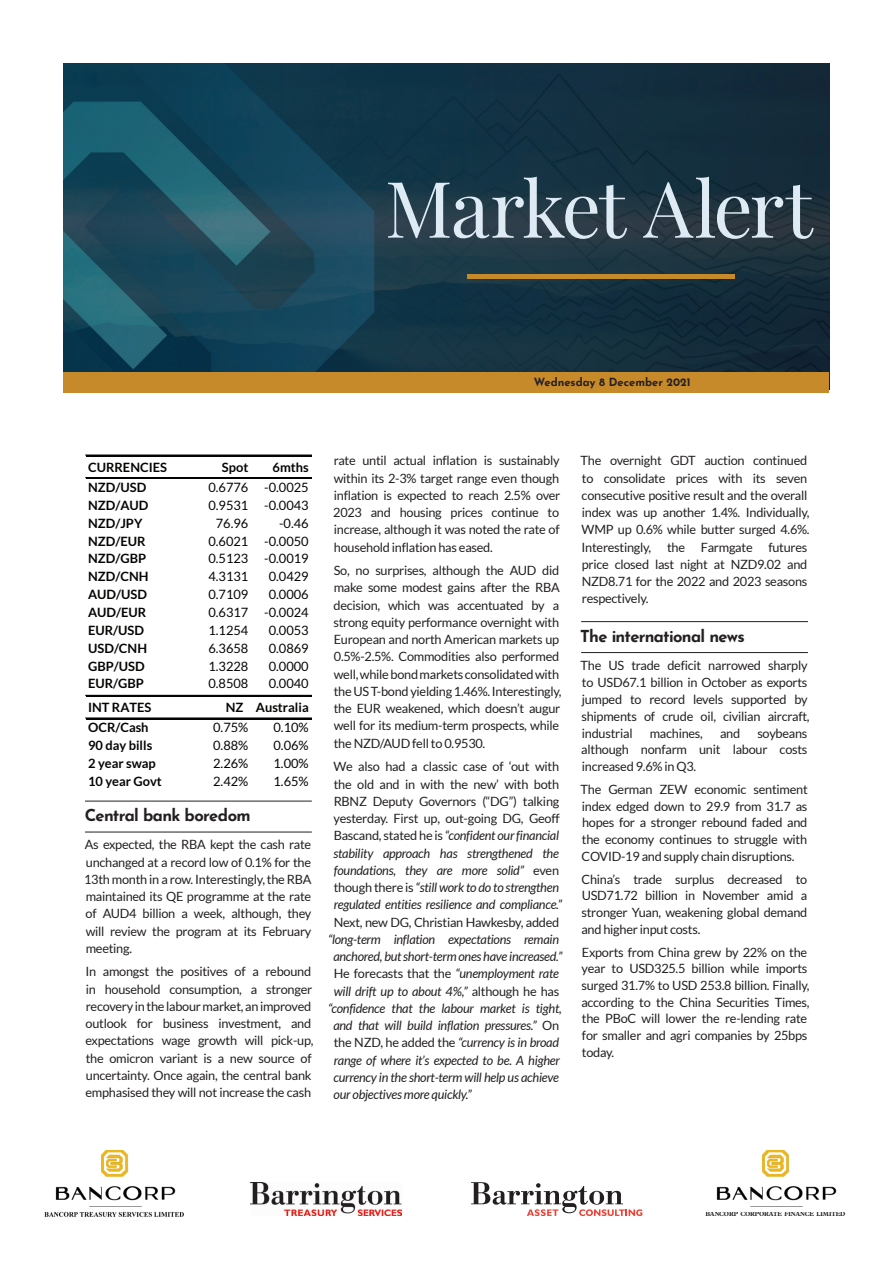
<style>
.page{position:relative;width:893px;height:1263px;background:#fff}
.page>*{position:absolute;margin:0;border:0;box-sizing:border-box;transform-origin:0 0}
.t1{font:78px "Playfair Display";letter-spacing:-.03em;color:#deeaf4}
.t2{font:700 16.5px "Josefin Sans";letter-spacing:-.04em;color:#231f20}
.t3{font:12.9px "Lato";color:#040503}
.t4{font:700 12.9px "Lato";color:#040503}
.t5{font:12.75px/17.2px "Lato";letter-spacing:-.02em;color:#231f20}
.t6{font:italic 12.75px "Lato";letter-spacing:-.02em;color:#231f20}
.t7{font:700 11.25px "Josefin Sans";color:#231f20}
.t8{font:700 6.45px "Plantin Std";letter-spacing:-.01em;color:#231f20;scale:.93 1}
.s1{font-style:italic}
.s2{font-style:normal}
</style>
<div class="page">
<hr style="left:85px;top:801px;width:227px;height:1px;background:#231f20">
<hr style="left:85px;top:832px;width:227px;height:1px;background:#231f20">
<hr style="left:86px;top:455px;width:225px;height:1px;background:#040503">
<hr style="left:86px;top:477px;width:225px;height:1px;background:#040503">
<hr style="left:86px;top:478px;width:225px;height:1px;background:#040503">
<hr style="left:86px;top:695px;width:225px;height:1px;background:#040503">
<hr style="left:86px;top:718px;width:225px;height:1px;background:#040503">
<hr style="left:581px;top:621px;width:227px;height:1px;background:#231f20">
<hr style="left:581px;top:652px;width:227px;height:1px;background:#231f20">
<img style="left:44px;top:1150px;width:140px;height:67px">
<img style="left:251px;top:1182px;width:151px;height:33px">
<img style="left:716px;top:1150px;width:121px;height:57px">
<img style="left:64px;top:64px;width:765px;height:308px">
<div style="left:64px;top:372px;width:765px;height:21px;background:#c78a2a"></div>
<hr style="left:467px;top:275px;width:268px;height:4px;background:#c78a2a">
<svg style="left:471px;top:1182px;width:171px;height:34px"></svg>
<h1 class="t1" style="left:385px;top:148px;width:429px">Market Alert</h1>
<p class="t7" style="left:534px;top:372px;width:158px">Wednesday 8 December 2021</p>
<p class="t4" style="left:88px;top:460px;width:81px">CURRENCIES</p>
<p class="t4" style="left:222px;top:460px;width:28px">Spot</p>
<p class="t4" style="left:273px;top:460px;width:38px">6mths</p>
<p class="t4" style="left:88px;top:480px;width:60px">NZD/USD</p>
<p class="t3" style="left:208px;top:480px;width:102px">0.6776 -0.0025</p>
<p class="t4" style="left:88px;top:498px;width:62px">NZD/AUD</p>
<p class="t3" style="left:208px;top:498px;width:102px">0.9531 -0.0043</p>
<p class="t4" style="left:88px;top:516px;width:56px">NZD/JPY</p>
<p class="t3" style="left:216px;top:516px;width:34px">76.96</p>
<p class="t3" style="left:279px;top:516px;width:31px">-0.46</p>
<p class="t4" style="left:88px;top:533px;width:59px">NZD/EUR</p>
<p class="t3" style="left:208px;top:534px;width:102px">0.6021 -0.0050</p>
<p class="t4" style="left:88px;top:551px;width:59px">NZD/GBP</p>
<p class="t3" style="left:208px;top:552px;width:102px">0.5123 -0.0019</p>
<p class="t4" style="left:88px;top:569px;width:62px">NZD/CNH</p>
<p class="t3" style="left:208px;top:569px;width:42px">4.3131</p>
<p class="t3" style="left:269px;top:569px;width:42px">0.0429</p>
<p class="t4" style="left:88px;top:587px;width:60px">AUD/USD</p>
<p class="t3" style="left:208px;top:587px;width:42px">0.7109</p>
<p class="t3" style="left:269px;top:587px;width:42px">0.0006</p>
<p class="t4" style="left:88px;top:605px;width:60px">AUD/EUR</p>
<p class="t3" style="left:208px;top:605px;width:102px">0.6317 -0.0024</p>
<p class="t4" style="left:88px;top:623px;width:58px">EUR/USD</p>
<p class="t3" style="left:208px;top:623px;width:42px">1.1254</p>
<p class="t3" style="left:269px;top:623px;width:42px">0.0053</p>
<p class="t4" style="left:88px;top:641px;width:61px">USD/CNH</p>
<p class="t3" style="left:208px;top:641px;width:42px">6.3658</p>
<p class="t3" style="left:269px;top:641px;width:42px">0.0869</p>
<p class="t4" style="left:88px;top:658px;width:58px">GBP/USD</p>
<p class="t3" style="left:208px;top:659px;width:42px">1.3228</p>
<p class="t3" style="left:269px;top:659px;width:42px">0.0000</p>
<p class="t4" style="left:88px;top:676px;width:57px">EUR/GBP</p>
<p class="t3" style="left:208px;top:676px;width:42px">0.8508</p>
<p class="t3" style="left:269px;top:676px;width:42px">0.0040</p>
<p class="t4" style="left:88px;top:700px;width:65px">INT RATES</p>
<p class="t4" style="left:226px;top:700px;width:85px">NZ Australia</p>
<p class="t4" style="left:88px;top:720px;width:62px">OCR/Cash</p>
<p class="t3" style="left:213px;top:721px;width:37px">0.75%</p>
<p class="t3" style="left:273px;top:721px;width:37px">0.10%</p>
<p class="t4" style="left:88px;top:738px;width:66px">90 day bills</p>
<p class="t3" style="left:213px;top:738px;width:37px">0.88%</p>
<p class="t3" style="left:273px;top:738px;width:37px">0.06%</p>
<p class="t4" style="left:88px;top:756px;width:69px">2 year swap</p>
<p class="t3" style="left:213px;top:756px;width:37px">2.26%</p>
<p class="t3" style="left:273px;top:756px;width:37px">1.00%</p>
<p class="t4" style="left:88px;top:774px;width:75px">10 year Govt</p>
<p class="t3" style="left:213px;top:774px;width:37px">2.42%</p>
<p class="t3" style="left:273px;top:774px;width:37px">1.65%</p>
<p class="t2" style="left:85px;top:801px;width:167px">Central bank boredom</p>
<p class="t5" style="left:84px;top:836px;width:229px;text-align:justify">As expected, the RBA kept the cash rate unchanged at a record low of 0.1% for the 13th month in a row. Interestingly, the RBA maintained its QE programme at the rate of AUD4 billion a week, although, they will review the program at its February meeting.</p>
<p class="t5" style="left:85px;top:963px;width:230px">In amongst the positives of a rebound in household consumption, a stronger recovery in the labour market, an improved outlook for business investment, and expectations wage growth will pick-up, the omicron variant is a new source of uncertainty. Once again, the central bank emphasised they will not increase the cash</p>
<p class="t5" style="left:333px;top:452px;width:229px;text-align:justify">rate until actual inflation is sustainably within its 2-3% target range even though inflation is expected to reach 2.5% over 2023 and housing prices continue to increase, although it was noted the rate of household inflation has eased.</p>
<p class="t5" style="left:333px;top:562px;width:230px">So, no surprises, although the AUD did make some modest gains after the RBA decision, which was accentuated by a strong equity performance overnight with European and north American markets up 0.5%-2.5%. Commodities also performed well, while bond markets consolidated with the US T-bond yielding 1.46%. Interestingly, the EUR weakened, which doesn’t augur well for its medium-term prospects, while the NZD/AUD fell to 0.9530.</p>
<p class="t5" style="left:333px;top:758px;width:230px">We also had a classic case of ‘out with the old and in with the new’ with both RBNZ Deputy Governors (“DG”) talking yesterday. First up, out-going DG, Geoff Bascand, stated he is <span class="s1">“confident our financial stability approach has strengthened the foundations, they are more solid”</span> even though there is <span class="s1">“still work to do to strengthen regulated entities resilience and compliance.”</span></p>
<p class="t5" style="left:334px;top:913px;width:227px">Next, new DG, Christian Hawkesby, added</p>
<p class="t6" style="left:328px;top:932px;width:233px">“long-term inflation expectations remain</p>
<p class="t6" style="left:333px;top:949px;width:230px">anchored, but short-term ones have increased.”</p>
<p class="t5" style="left:334px;top:965px;width:227px">He forecasts that the <span class="s1">“unemployment rate</span></p>
<p class="t6" style="left:334px;top:984px;width:227px">will drift up to about 4%,” <span class="s2">although he has</span></p>
<p class="t6" style="left:328px;top:1001px;width:235px">“confidence that the labour market is tight,</p>
<p class="t6" style="left:333px;top:1018px;width:227px">and that will build inflation pressures.” <span class="s2">On</span></p>
<p class="t6" style="left:334px;top:1036px;width:227px"><span class="s2">the NZD, he added the</span> “currency is in broad</p>
<p class="t6" style="left:334px;top:1053px;width:228px">range of where it’s expected to be. A higher</p>
<p class="t6" style="left:333px;top:1070px;width:227px">currency in the short-term will help us achieve</p>
<p class="t6" style="left:334px;top:1087px;width:140px">our objectives more quickly.”</p>
<p class="t5" style="left:581px;top:452px;width:231px">The overnight GDT auction continued to consolidate prices with its seven consecutive positive result and the overall index was up another 1.4%. Individually, WMP up 0.6% while butter surged 4.6%.<br>Interestingly, the Farmgate futures price closed last night at NZD9.02 and NZD8.71 for the 2022 and 2023 seasons respectively.</p>
<p class="t2" style="left:580px;top:621px;width:166px">The international news</p>
<p class="t5" style="left:581px;top:657px;width:231px">The US trade deficit narrowed sharply to USD67.1 billion in October as exports jumped to record levels supported by shipments of crude oil, civilian aircraft, industrial</p>
<p class="t5" style="left:581px;top:725px;width:228px;line-height:16.6px;text-align:justify;text-indent:176px">soybeans although nonfarm unit labour costs increased 9.6% in Q3.</p>
<p class="t5" style="left:581px;top:781px;width:229px;line-height:16.6px;text-align:justify">The German ZEW economic sentiment index edged down to 29.9 from 31.7 as hopes for a stronger rebound faded and the economy continues to struggle with COVID-19 and supply chain disruptions.</p>
<p class="t5" style="left:581px;top:870px;width:228px;line-height:16.6px;text-align:justify">China’s trade surplus decreased to USD71.72 billion in November amid a stronger Yuan, weakening global demand and higher input costs.</p>
<p class="t5" style="left:581px;top:943px;width:230px;line-height:16.6px">Exports from China grew by 22% on the year to USD325.5 billion while imports surged 31.7% to USD 253.8 billion. Finally, according to the China Securities Times, the PBoC will lower the re-lending rate for smaller and agri companies by 25bps today.</p>
<p class="t5" style="left:650px;top:724px;width:55px">machines,</p>
<p class="t5" style="left:720px;top:724px;width:22px">and</p>
<p class="t8" style="left:705px;top:1210px;width:152px">BANCORP CORPORATE FINANCE LIMITED</p>
</div>
